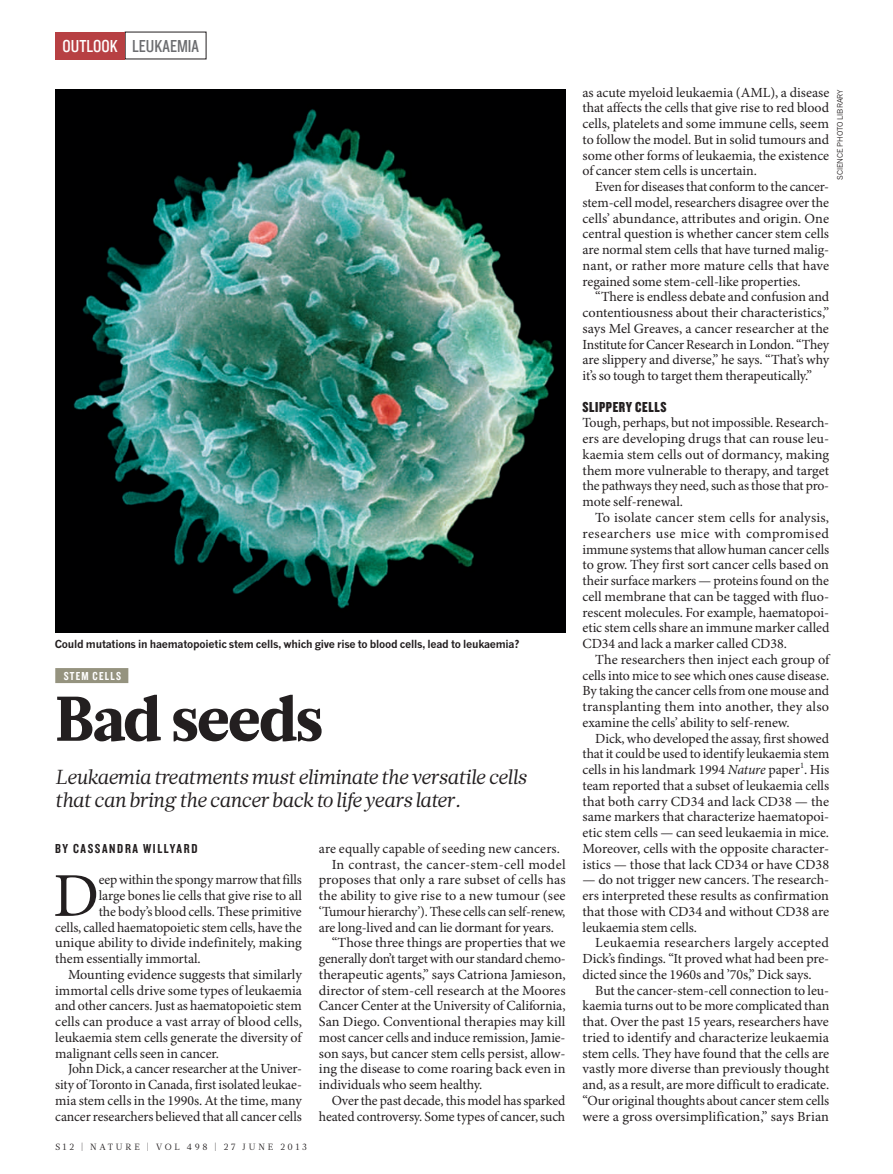
<style>
.page{position:relative;width:893px;height:1174px;background:#fff}
.page>*{position:absolute;margin:0;border:0;box-sizing:border-box;transform-origin:0 0}
.t1{font:900 63px "Glosa Math";letter-spacing:-.02em;color:#231f20}
.t2{font:62.4px "Minion Pro";color:#231f20}
.t3{font:italic 20.25px/23.7px "Glosa Math";color:#231f20}
.t4{font:18px "Knockout 29 Junior Ltweight";color:#6c6d70}
.t5{font:15px "Knockout 69 Full Liteweight";letter-spacing:.04em;color:#231f20}
.t6{font:13.95px/15.8px "Minion Pro";letter-spacing:-.005em;color:#231f20;text-align:justify}
.t7{font:13.95px "Minion Pro";letter-spacing:.015em;color:#231f20}
.t8{font:13.5px "Knockout 49 Liteweight";letter-spacing:.12em;color:#231f20}
.t9{font:12px "Knockout 49 Liteweight";letter-spacing:.1em;color:#fff}
.t10{font:700 10.8px "News Gothic MTOT";letter-spacing:-.02em;color:#231f20}
.t11{font:9px "Glosa Math";letter-spacing:.3em;color:#231f20}
.t12{font:7.5px "News Gothic MTOT";color:#231f20}
.s1{color:#fff}
.s2{font-style:italic}
</style>
<div class="page">
<img style="left:55px;top:89px;width:511px;height:543px">
<div style="left:55px;top:668px;width:73px;height:15px;background:#95937f"></div>
<div style="left:55px;top:32px;width:70px;height:27px;background:#b74043"></div>
<p class="t4" style="left:63px;top:34px;width:138px"><span class="s1">OUTLOOK</span> LEUKAEMIA</p>
<p class="t10" style="left:55px;top:637px;width:466px">Could mutations in haematopoietic stem cells, which give rise to blood cells, lead to leukaemia?</p>
<p class="t9" style="left:64px;top:668px;width:59px">STEM CELLS</p>
<h1 class="t1" style="left:55px;top:677px;width:269px">Bad seeds</h1>
<h3 class="t3" style="left:55px;top:765px;width:473px">Leukaemia treatments must eliminate the versatile cells that can bring the cancer back to life years later.</h3>
<p class="t8" style="left:55px;top:839px;width:144px">BY CASSANDRA WILLYARD</p>
<h2 class="t2" style="left:53px;top:858px;width:47px">D</h2>
<p class="t6" style="left:99px;top:872px;width:205px">eep within the spongy marrow that fills</p>
<p class="t6" style="left:99px;top:888px;width:205px">large bones lie cells that give rise to all</p>
<p class="t6" style="left:99px;top:904px;width:205px">the body’s blood cells. These primitive</p>
<p class="t6" style="left:55px;top:920px;width:248px">cells, called haematopoietic stem cells, have the</p>
<p class="t6" style="left:55px;top:935px;width:248px">unique ability to divide indefinitely, making</p>
<p class="t6" style="left:55px;top:951px;width:147px">them essentially immortal.</p>
<p class="t6" style="left:68px;top:967px;width:235px">Mounting evidence suggests that similarly</p>
<p class="t6" style="left:55px;top:983px;width:248px">immortal cells drive some types of leukaemia</p>
<p class="t6" style="left:55px;top:998px;width:248px">and other cancers. Just as haematopoietic stem</p>
<p class="t6" style="left:55px;top:1014px;width:248px">cells can produce a vast array of blood cells,</p>
<p class="t6" style="left:55px;top:1030px;width:248px">leukaemia stem cells generate the diversity of</p>
<p class="t6" style="left:55px;top:1046px;width:165px">malignant cells seen in cancer.</p>
<p class="t6" style="left:68px;top:1061px;width:235px">John Dick, a cancer researcher at the Univer-</p>
<p class="t6" style="left:55px;top:1077px;width:248px">sity of Toronto in Canada, first isolated leukae-</p>
<p class="t6" style="left:55px;top:1093px;width:248px">mia stem cells in the 1990s. At the time, many</p>
<p class="t6" style="left:55px;top:1109px;width:248px">cancer researchers believed that all cancer cells</p>
<p class="t11" style="left:55px;top:1141px;width:253px">S12 | NATURE | VOL 498 | 27 JUNE 2013</p>
<p class="t6" style="left:319px;top:841px;width:243px">are equally capable of seeding new cancers.</p>
<p class="t7" style="left:332px;top:855px;width:235px">In contrast, the cancer-stem-cell model</p>
<p class="t6" style="left:319px;top:872px;width:248px">proposes that only a rare subset of cells has</p>
<p class="t6" style="left:319px;top:888px;width:248px">the ability to give rise to a new tumour (see</p>
<p class="t6" style="left:319px;top:904px;width:248px">‘Tumour hierarchy’). These cells can self-renew,</p>
<p class="t6" style="left:319px;top:920px;width:236px">are long-lived and can lie dormant for years.</p>
<p class="t6" style="left:332px;top:935px;width:235px">“Those three things are properties that we</p>
<p class="t6" style="left:319px;top:951px;width:248px">generally don’t target with our standard chemo-</p>
<p class="t6" style="left:319px;top:967px;width:248px">therapeutic agents,” says Catriona Jamieson,</p>
<p class="t6" style="left:319px;top:983px;width:248px">director of stem-cell research at the Moores</p>
<p class="t6" style="left:319px;top:998px;width:248px">Cancer Center at the University of California,</p>
<p class="t6" style="left:319px;top:1014px;width:248px">San Diego. Conventional therapies may kill</p>
<p class="t6" style="left:319px;top:1030px;width:248px">most cancer cells and induce remission, Jamie-</p>
<p class="t6" style="left:319px;top:1046px;width:248px">son says, but cancer stem cells persist, allow-</p>
<p class="t6" style="left:319px;top:1061px;width:248px">ing the disease to come roaring back even in</p>
<p class="t6" style="left:319px;top:1077px;width:165px">individuals who seem healthy.</p>
<p class="t6" style="left:332px;top:1093px;width:235px">Over the past decade, this model has sparked</p>
<p class="t6" style="left:319px;top:1109px;width:248px">heated controversy. Some types of cancer, such</p>
<p class="t6" style="left:583px;top:85px;width:248px">as acute myeloid leukaemia (AML), a disease that affects the cells that give rise to red blood cells, platelets and some immune cells, seem to follow the model. But in solid tumours and some other forms of leukaemia, the existence of cancer stem cells is uncertain.</p>
<p class="t6" style="left:583px;top:179px;width:248px;text-indent:13px">Even for diseases that conform to the cancer&shy;stem-cell model, researchers disagree over the cells’ abundance, attributes and origin. One central question is whether cancer stem cells are normal stem cells that have turned malig&shy;nant, or rather more mature cells that have regained some stem-cell-like properties.</p>
<p class="t6" style="left:583px;top:290px;width:248px;text-indent:13px">“There is endless debate and confusion and contentiousness about their characteristics,” says Mel Greaves, a cancer researcher at the Institute for Cancer Research in London. “They are slippery and diverse,” he says. “That’s why it’s so tough to target them therapeutically.”</p>
<p class="t5" style="left:583px;top:397px;width:85px">SLIPPERY CELLS</p>
<p class="t6" style="left:583px;top:416px;width:248px">Tough, perhaps, but not impossible. Research&shy;ers are developing drugs that can rouse leu&shy;kaemia stem cells out of dormancy, making them more vulnerable to therapy, and target the pathways they need, such as those that pro&shy;mote self-renewal.</p>
<p class="t6" style="left:583px;top:510px;width:248px;text-indent:13px">To isolate cancer stem cells for analysis, researchers use mice with compromised immune systems that allow human cancer cells to grow. They first sort cancer cells based on their surface markers — proteins found on the cell membrane that can be tagged with fluo&shy;rescent molecules. For example, haematopoi&shy;etic stem cells share an immune marker called CD34 and lack a marker called CD38.</p>
<p class="t6" style="left:583px;top:652px;width:248px;text-indent:13px">The researchers then inject each group of cells into mice to see which ones cause disease.<br>By taking the cancer cells from one mouse and transplanting them into another, they also examine the cells’ ability to self-renew.</p>
<p class="t6" style="left:583px;top:731px;width:248px;text-indent:13px">Dick, who developed the assay, first showed that it could be used to identify leukaemia stem cells in his landmark 1994 <span class="s2">Nature</span> paper<sup>1</sup>. His team reported that a subset of leukaemia cells that both carry CD34 and lack CD38 — the same markers that characterize haematopoi&shy;etic stem cells — can seed leukaemia in mice.<br>Moreover, cells with the opposite character&shy;istics — those that lack CD34 or have CD38</p>
<p class="t6" style="left:583px;top:872px;width:248px">— do not trigger new cancers. The research&shy;ers interpreted these results as confirmation that those with CD34 and without CD38 are leukaemia stem cells.</p>
<p class="t6" style="left:583px;top:935px;width:248px;text-indent:13px">Leukaemia researchers largely accepted Dick’s findings. “It proved what had been pre&shy;dicted since the 1960s and ’70s,” Dick says.</p>
<p class="t6" style="left:583px;top:983px;width:248px;text-indent:13px">But the cancer-stem-cell connection to leu&shy;kaemia turns out to be more complicated than that. Over the past 15 years, researchers have tried to identify and characterize leukaemia stem cells. They have found that the cells are vastly more diverse than previously thought and, as a result, are more difficult to eradicate. “Our original thoughts about cancer stem cells were a gross oversimplification,” says Brian</p>
<p class="t12" style="left:835px;top:180px;width:92px;rotate:-90deg">SCIENCE PHOTO LIBRARY</p>
</div>
